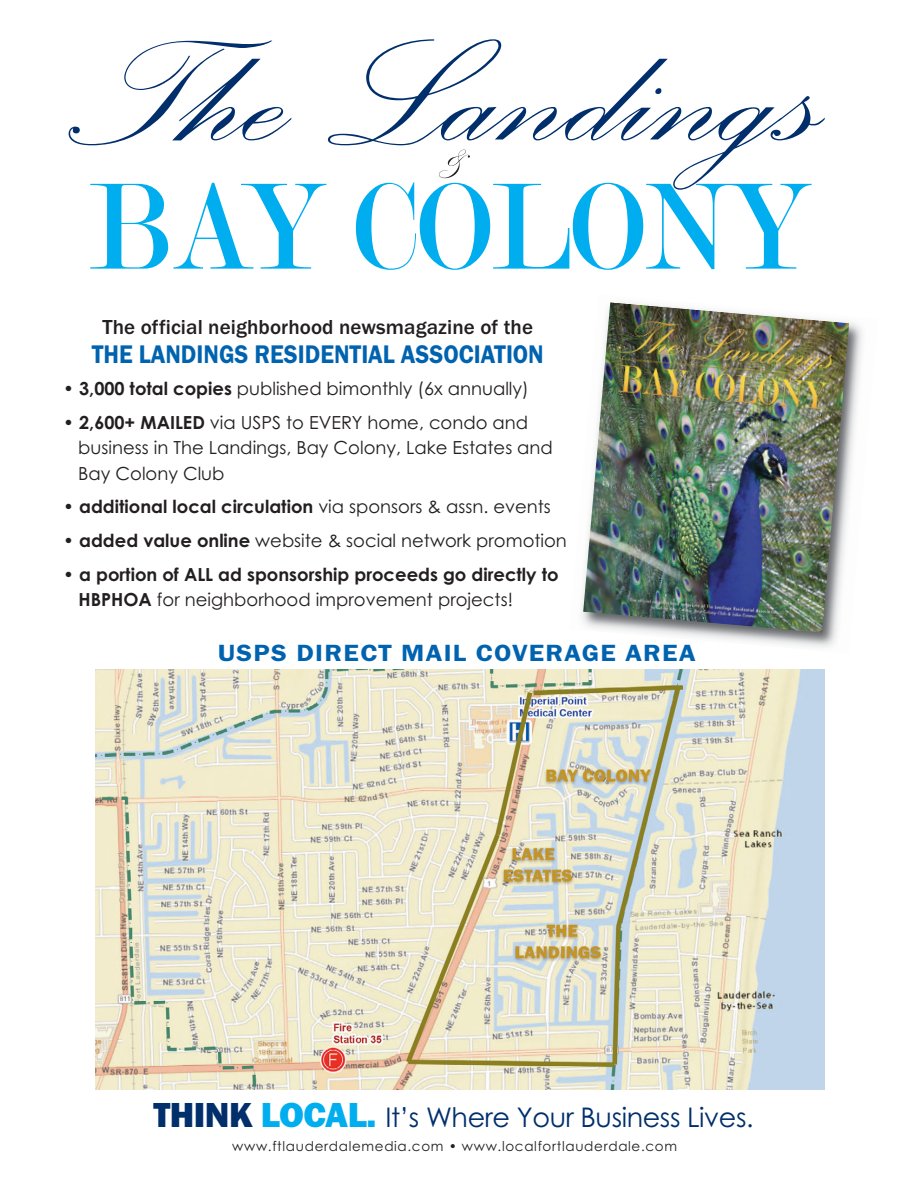
<style>
.page{position:relative;width:918px;height:1188px;background:#fff}
.page>*{position:absolute;margin:0;border:0;box-sizing:border-box;transform-origin:0 0}
.t1{font:54px "Kunstler Script";color:#231f20}
.t2{font:27px "Century Gothic";letter-spacing:-.015em;color:#002f6c}
.t3{font:600 26.4px "Franklin Gothic";color:#0063b0;scale:.91 1}
.t4{font:600 24.3px "Franklin Gothic";letter-spacing:.05em;color:#0063b0;scale:1.11 1}
.t5{font:500 21px "Franklin Gothic";letter-spacing:.005em;color:#231f20}
.t6{font:18px/25.5px "Century Gothic";color:#231f20}
.t7{font:700 18px/25.5px "Century Gothic";color:#231f20}
.t8{font:13.5px "Century Gothic";letter-spacing:.05em;color:#231f20}
.s1{font-weight:700}
.s2{font-weight:400}
.s3{font-family:"Franklin Gothic";font-weight:800;font-size:36px}
.s4{font-family:"Franklin Gothic";font-weight:800;font-size:36px;color:#00aeef}
</style>
<div class="page">
<img style="left:582px;top:322px;width:281px;height:326px">
<img style="left:583px;top:302px;width:266px;height:330px">
<img style="left:95px;top:669px;width:729px;height:419px">
<svg style="left:69px;top:39px;width:755px;height:146px"></svg>
<svg style="left:90px;top:182px;width:721px;height:88px"></svg>
<h1 class="t1" style="left:443px;top:115px;width:25px">&amp;</h1>
<p class="t5" style="left:102px;top:319px;width:432px">The official neighborhood newsmagazine of the</p>
<h3 class="t3" style="left:92px;top:345px;width:498px">THE LANDINGS RESIDENTIAL ASSOCIATION</h3>
<p class="t6" style="left:63px;top:377px;width:467px">• <span class="s1">3,000 total copies</span> published bimonthly (6x annually)</p>
<p class="t6" style="left:78px;top:411px;width:476px;text-indent:-15px">• <span class="s1">2,600+ MAILED</span> via USPS to EVERY home, condo and business in The Landings, Bay Colony, Lake Estates and<br>Bay Colony Club</p>
<p class="t7" style="left:63px;top:495px;width:489px"><span class="s2">•</span> additional local circulation <span class="s2">via sponsors &amp; assn. events</span></p>
<p class="t6" style="left:63px;top:529px;width:505px">• <span class="s1">added value online</span> website &amp; social network promotion</p>
<p class="t7" style="left:78px;top:563px;width:481px;text-indent:-15px"><span class="s2">•</span> a portion of ALL ad sponsorship proceeds go directly to<br>HBPHOA <span class="s2">for neighborhood improvement projects!</span></p>
<h3 class="t4" style="left:218px;top:643px;width:432px">USPS DIRECT MAIL COVERAGE AREA</h3>
<h2 class="t2" style="left:153px;top:1106px;width:601px"><span class="s3">THINK</span> <span class="s4">LOCAL.</span> It’s Where Your Business Lives.</h2>
<p class="t8" style="left:232px;top:1140px;width:446px">www.ftlauderdalemedia.com • www.localfortlauderdale.com</p>
</div>
